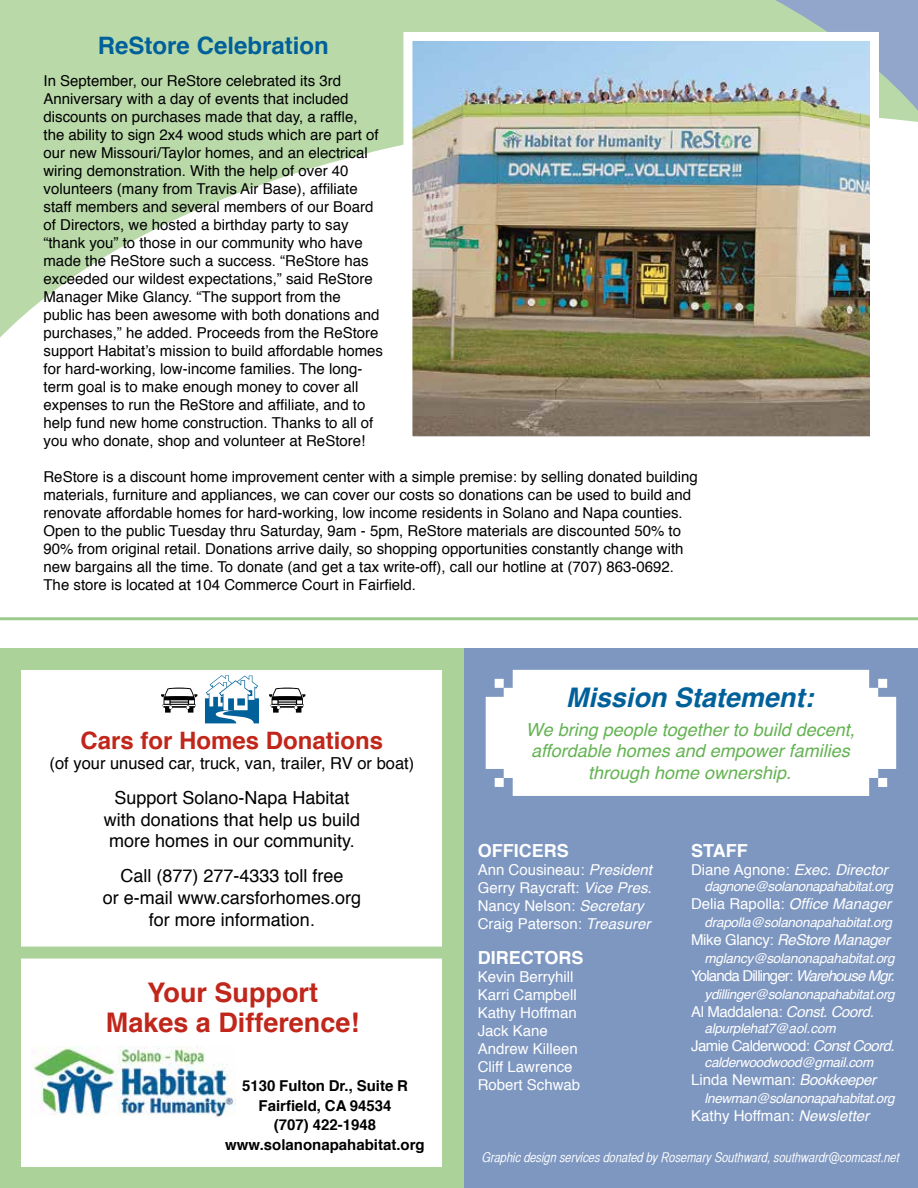
<style>
.page{position:relative;width:918px;height:1188px;background:#fff}
.page>*{position:absolute;margin:0;border:0;box-sizing:border-box;transform-origin:0 0}
.t1{font:700 27px/30px "Helvetica";color:#c1261b;text-align:center}
.t2{font:italic 700 27px "Helvetica";color:#00609a}
.t3{font:700 24px "Helvetica";color:#c1261b}
.t4{font:700 24px "Helvetica";color:#00609a}
.t5{font:18px/21.6px "Helvetica";color:#000;text-align:center}
.t6{font:italic 18px/21.6px "Helvetica";color:#64b353;text-align:center}
.t7{font:700 18px "Helvetica";color:#fff}
.t8{font:16.5px "Helvetica";color:#000}
.t9{font:15px/18px "Helvetica";color:#000}
.t10{font:15px/18px "Helvetica";color:#fff}
.t11{font:700 15px/19.5px "Helvetica";color:#000;text-align:center}
.t12{font:15px "Helvetica";letter-spacing:-.055em;color:#fff}
.t13{font:15px "Helvetica";letter-spacing:-.04em;color:#fff}
.t14{font:italic 15px "Helvetica";color:#fff}
.t15{font:italic 15px "Helvetica";letter-spacing:-.025em;color:#fff}
.t16{font:15px "Helvetica";letter-spacing:-.025em;color:#fff}
.t17{font:italic 13.5px "Helvetica";letter-spacing:-.025em;color:#fff}
.t18{font:13.5px "Helvetica CY Oblique";color:#fff}
.s1{font-style:italic}
.s2{font-style:normal}
</style>
<div class="page">
<svg style="left:0;top:126px;width:403px;height:212px"></svg>
<svg style="left:0;top:0;width:918px;height:126px;background:#b6d5ab"></svg>
<hr style="left:0;top:617px;width:918px;height:3px;background:#9ccb8b">
<img style="left:413px;top:42px;width:456px;height:393px">
<div style="left:403px;top:32px;width:476px;height:413px;border:9px solid #fff"></div>
<div style="left:0;top:648px;width:470px;height:540px;background:#aad299"></div>
<div style="left:464px;top:648px;width:454px;height:540px;background:#7e97c1"></div>
<div style="left:22px;top:670px;width:420px;height:496px;background:#fff"></div>
<div style="left:16px;top:947px;width:432px;height:12px;background:#aad299"></div>
<div style="left:486px;top:670px;width:410px;height:126px;background:#fff"></div>
<img style="left:32px;top:1046px;width:203px;height:71px">
<h2 class="t4" style="left:98px;top:26px;width:232px">ReStore Celebration</h2>
<p class="t9" style="left:44px;top:72px;width:341px">In September, our ReStore celebrated its 3rd Anniversary with a day of events that included discounts on purchases made that day, a raffle,<br>the ability to sign 2x4 wood studs which are part of our new Missouri/Taylor homes, and an electrical wiring demonstration. With the help of over 40 volunteers (many from Travis Air Base), affiliate staff members and several members of our Board of Directors, we hosted a birthday party to say “thank you” to those in our community who have made the ReStore such a success. “ReStore has exceeded our wildest expectations,” said ReStore Manager Mike Glancy. “The support from the public has been awesome with both donations and purchases,” he added. Proceeds from the ReStore support Habitat’s mission to build affordable homes for hard-working, low-income families. The long&shy;term goal is to make enough money to cover all expenses to run the ReStore and affiliate, and to help fund new home construction. Thanks to all of you who donate, shop and volunteer at ReStore!</p>
<p class="t9" style="left:44px;top:468px;width:656px">ReStore is a discount home improvement center with a simple premise: by selling donated building materials, furniture and appliances, we can cover our costs so donations can be used to build and renovate affordable homes for hard-working, low income residents in Solano and Napa counties.<br>Open to the public Tuesday thru Saturday, 9am - 5pm, ReStore materials are discounted 50% to 90% from original retail. Donations arrive daily, so shopping opportunities constantly change with new bargains all the time. To donate (and get a tax write-off), call our hotline at (707) 863-0692.<br>The store is located at 104 Commerce Court in Fairfield.</p>
<h2 class="t3" style="left:81px;top:721px;width:304px">Cars for Homes Donations</h2>
<p class="t8" style="left:50px;top:750px;width:366px">(of your unused car, truck, van, trailer, RV or boat)</p>
<p class="t5" style="left:104px;top:787px;width:258px">Support Solano-Napa Habitat with donations that help us build more homes in our community.</p>
<p class="t5" style="left:103px;top:866px;width:260px">Call (877) 277-4333 toll free<br>or e-mail www.carsforhomes.org for more information.</p>
<h1 class="t1" style="left:106px;top:978px;width:255px">Your Support<br>Makes a Difference!</h1>
<p class="t11" style="left:225px;top:1076px;width:201px">5130 Fulton Dr., Suite R<br>Fairfield, CA 94534<br>(707) 422-1948 www.solanonapahabitat.org</p>
<h1 class="t2" style="left:566px;top:676px;width:249px">Mission Statement:</h1>
<p class="t6" style="left:526px;top:719px;width:330px">We bring people together to build decent, affordable homes and empower families through home ownership.</p>
<p class="t7" style="left:478px;top:836px;width:93px">OFFICERS</p>
<p class="t10" style="left:478px;top:861px;width:176px">Ann Cousineau: <span class="s1">President<br></span>Gerry Raycraft: <span class="s1">Vice Pres.<br></span>Nancy Nelson: <span class="s1">Secretary<br></span>Craig Paterson: <span class="s1">Treasurer</span></p>
<p class="t7" style="left:478px;top:943px;width:107px">DIRECTORS</p>
<p class="t10" style="left:478px;top:968px;width:104px">Kevin Berryhill<br>Karri Campbell<br>Kathy Hoffman<br>Jack Kane<br>Andrew Killeen<br>Cliff Lawrence<br>Robert Schwab</p>
<p class="t7" style="left:691px;top:836px;width:58px">STAFF</p>
<p class="t14" style="left:691px;top:858px;width:198px"><span class="s2">Diane Agnone:</span> Exec. Director</p>
<p class="t17" style="left:705px;top:876px;width:190px">dagnone@solanonapahabitat.org</p>
<p class="t10" style="left:691px;top:895px;width:202px">Delia Rapolla: <span class="s1">Office Manager</span></p>
<p class="t17" style="left:705px;top:912px;width:189px">drapolla@solanonapahabitat.org</p>
<p class="t15" style="left:691px;top:928px;width:201px"><span class="s2">Mike Glancy:</span> ReStore Manager</p>
<p class="t17" style="left:705px;top:948px;width:191px">mglancy@solanonapahabitat.org</p>
<p class="t12" style="left:691px;top:964px;width:205px">Yolanda Dillinger: <span class="s1">Warehouse Mgr.</span></p>
<p class="t17" style="left:705px;top:984px;width:192px">ydillinger@solanonapahabitat.org</p>
<p class="t16" style="left:691px;top:1000px;width:184px">Al Maddalena: <span class="s1">Const. Coord.</span></p>
<p class="t17" style="left:705px;top:1018px;width:133px">alpurplehat7@aol.com</p>
<p class="t13" style="left:691px;top:1034px;width:205px">Jamie Calderwood: <span class="s1">Const Coord.</span></p>
<p class="t17" style="left:705px;top:1052px;width:170px">calderwoodwood@gmail.com</p>
<p class="t10" style="left:691px;top:1072px;width:187px">Linda Newman: <span class="s1">Bookkeeper</span></p>
<p class="t17" style="left:705px;top:1088px;width:191px">lnewman@solanonapahabitat.org</p>
<p class="t10" style="left:691px;top:1108px;width:180px">Kathy Hoffman: <span class="s1">Newsletter</span></p>
<p class="t18" style="left:483px;top:1150px;width:419px">Graphic design services donated by Rosemary Southward, southwardr@comcast.net</p>
</div>
